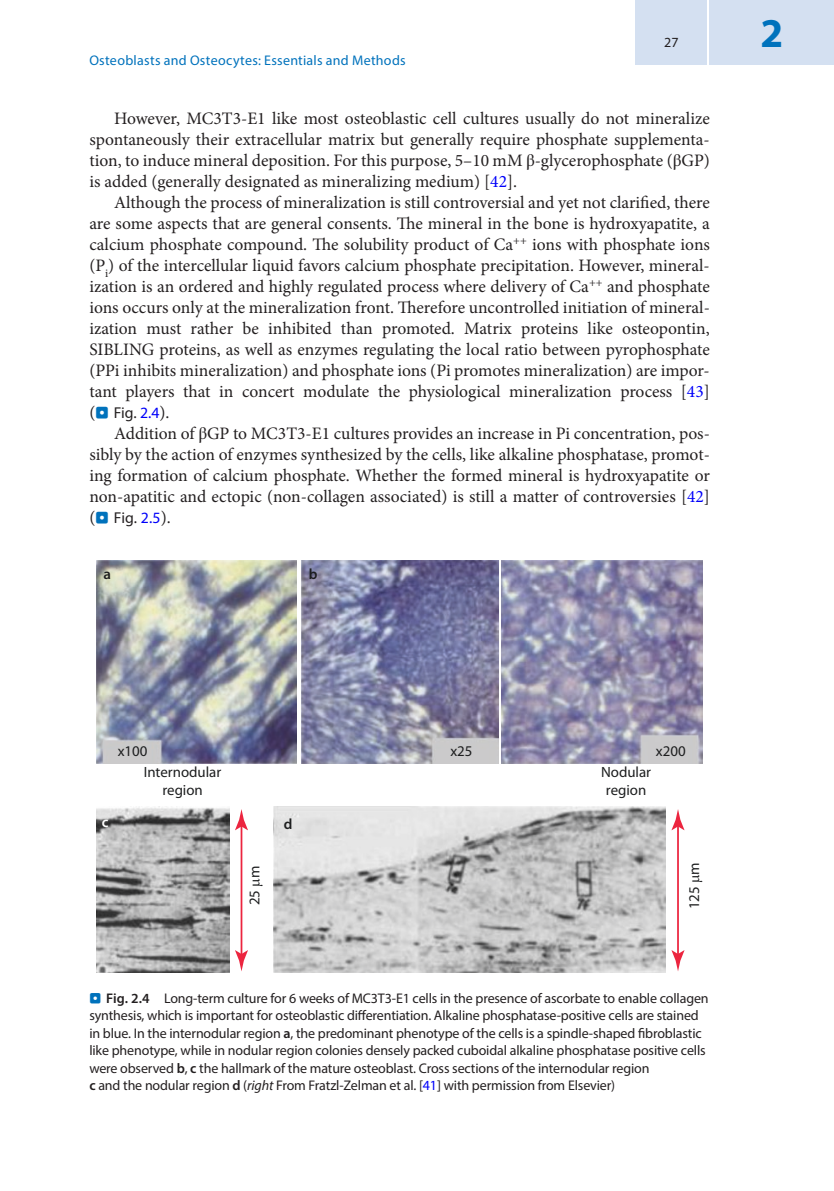
<style>
.page{position:relative;width:834px;height:1191px;background:#fff}
.page>*{position:absolute;margin:0;border:0;box-sizing:border-box;transform-origin:0 0}
.t1{font:700 41.12px "Qcdbpn Myriad Pro";color:#0072bc}
.t2{font:17.5px/21px "Qjcnqt Minion Pro";color:#231f20;text-align:justify}
.t3{font:15.75px "Qqhbqd Myriad Pro";letter-spacing:-.01em;color:#231f20}
.t4{font:14.88px/17.8px "Xqtjlc Myriad Pro";color:#1d1e1f;text-align:center}
.t5{font:600 14.88px "Blskwl Myriad Pro";color:#1d1e1f}
.t6{font:600 14.88px "Blskwl Myriad Pro";color:#fff}
.t7{font:14px/17.5px "Qqhbqd Myriad Pro";letter-spacing:-.01em;color:#231f20}
.t8{font:14px "Qqhbqd Myriad Pro";letter-spacing:.02em;color:#0072bc}
.s1{font-family:"Wpsjdk STIX General"}
.s2{color:#0000fa}
.s3{font-family:"Qjcnqt Minion Pro";font-size:17.5px}
.s4{font-family:"Fyfpch Blik Buttons";color:#0072bc}
.s5{font-family:"Kfvgvl Myriad Pro";font-weight:600}
.s6{font-family:"Lkjfss Myriad Pro";font-style:italic}
</style>
<div class="page">
<div style="left:635px;top:0;width:72px;height:64px;background:#d4e0f1"></div>
<div style="left:709px;top:0;width:124px;height:64px;background:#d4e0f1"></div>
<img style="left:96px;top:807px;width:134px;height:165px">
<img style="left:274px;top:807px;width:391px;height:165px">
<img style="left:96px;top:560px;width:201px;height:203px">
<img style="left:302px;top:560px;width:196px;height:203px">
<img style="left:501px;top:560px;width:201px;height:203px">
<hr style="left:240px;top:823px;width:2px;height:134px;background:#ec253f">
<svg style="left:235px;top:809px;width:13px;height:21px"></svg>
<svg style="left:235px;top:950px;width:13px;height:21px"></svg>
<hr style="left:677px;top:823px;width:1px;height:134px;background:#ec253f">
<svg style="left:671px;top:809px;width:13px;height:21px"></svg>
<svg style="left:671px;top:950px;width:13px;height:21px"></svg>
<p class="t8" style="left:89px;top:51px;width:318px">Osteoblasts and Osteocytes: Essentials and Methods</p>
<p class="t7" style="left:664px;top:33px;width:16px">27</p>
<p class="t2" style="left:89px;top:108px;width:622px;text-indent:25px">However, MC3T3-E1 like most osteoblastic cell cultures usually do not mineralize spontaneously their extracellular matrix but generally require phosphate supplementa&shy;tion, to induce mineral deposition. For this purpose, 5–10 mM <span class="s1">β</span>-glycerophosphate (<span class="s1">β</span>GP) is added (generally designated as mineralizing medium) [<span class="s2">42</span>].</p>
<p class="t2" style="left:89px;top:192px;width:622px;text-indent:25px">Although the process of mineralization is still controversial and yet not clarified, there are some aspects that are general consents. The mineral in the bone is hydroxyapatite, a calcium phosphate compound. The solubility product of Ca<sup>++</sup> ions with phosphate ions (P<sub>i</sub>) of the intercellular liquid favors calcium phosphate precipitation. However, mineral&shy;ization is an ordered and highly regulated process where delivery of Ca<sup>++</sup> and phosphate ions occurs only at the mineralization front. Therefore uncontrolled initiation of mineral&shy;ization must rather be inhibited than promoted. Matrix proteins like osteopontin, SIBLING proteins, as well as enzymes regulating the local ratio between pyrophosphate (PPi inhibits mineralization) and phosphate ions (Pi promotes mineralization) are impor&shy;tant players that in concert modulate the physiological mineralization process [<span class="s2">43</span>]</p>
<p class="t3" style="left:89px;top:403px;width:82px"><span class="s3">(</span><span class="s4">.</span> Fig. <span class="s2">2.4</span><span class="s3">).</span></p>
<p class="t2" style="left:89px;top:423px;width:622px;text-indent:25px">Addition of <span class="s1">β</span>GP to MC3T3-E1 cultures provides an increase in Pi concentration, pos&shy;sibly by the action of enzymes synthesized by the cells, like alkaline phosphatase, promot&shy;ing formation of calcium phosphate. Whether the formed mineral is hydroxyapatite or non-apatitic and ectopic (non-collagen associated) is still a matter of controversies [<span class="s2">42</span>]</p>
<p class="t3" style="left:89px;top:508px;width:83px"><span class="s3">(</span><span class="s4">.</span> Fig. <span class="s2">2.5</span><span class="s3">).</span></p>
<p class="t5" style="left:103px;top:566px;width:9px">a</p>
<p class="t5" style="left:309px;top:566px;width:10px">b</p>
<h1 class="t1" style="left:760px;top:6px;width:24px">2</h1>
<p class="t4" style="left:118px;top:742px;width:31px">x100</p>
<p class="t4" style="left:450px;top:742px;width:24px">x25</p>
<p class="t4" style="left:655px;top:742px;width:31px">x200</p>
<p class="t4" style="left:144px;top:763px;width:79px">Internodular region</p>
<p class="t4" style="left:601px;top:763px;width:52px">Nodular region</p>
<p class="t6" style="left:102px;top:813px;width:8px">c</p>
<p class="t5" style="left:284px;top:815px;width:10px">d</p>
<p class="t4" style="left:246px;top:905px;width:41px;rotate:-90deg">25 m</p>
<p class="t4" style="left:685px;top:909px;width:49px;rotate:-90deg">125 m</p>
<p class="t7" style="left:89px;top:989px;width:620px"><span class="s4">..</span> <span class="s5">Fig. 2.4</span> Long-term culture for 6 weeks of MC3T3-E1 cells in the presence of ascorbate to enable collagen synthesis, which is important for osteoblastic differentiation. Alkaline phosphatase-positive cells are stained in blue. In the internodular region <span class="s5">a</span>, the predominant phenotype of the cells is a spindle-shaped fibroblastic like phenotype, while in nodular region colonies densely packed cuboidal alkaline phosphatase positive cells were observed <span class="s5">b</span>, <span class="s5">c</span> the hallmark of the mature osteoblast. Cross sections of the internodular region<br><span class="s5">c</span> and the nodular region <span class="s5">d</span> (<span class="s6">right</span> From Fratzl-Zelman et al. [<span class="s2">41</span>] with permission from Elsevier)</p>
</div>
